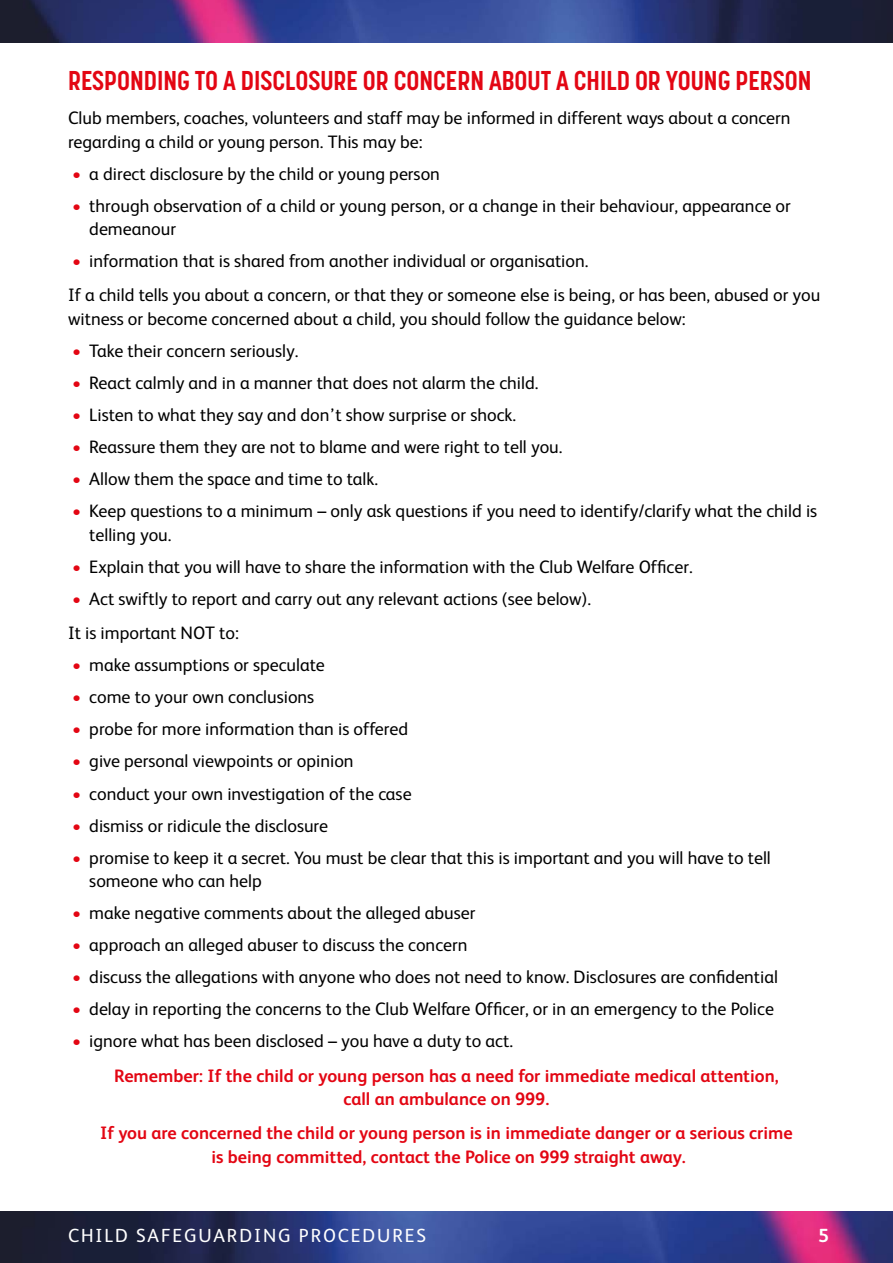
<style>
.page{position:relative;width:893px;height:1263px;background:#fff}
.page>*{position:absolute;margin:0;border:0;box-sizing:border-box;transform-origin:0 0}
.sub_section_head{font:700 27px "Korolev Condensed";color:#e30613}
.t1{font:19.05px "FS Albert";letter-spacing:.1em;color:#fff}
.t2{font:700 19.05px "FS Albert";color:#fff}
.safe-main{font:18px/23.5px "FS Albert";color:#000}
.safe-main-2{font:700 18px/23.5px "FS Albert";color:#e30613;text-align:center}
.s1{color:#e30613}
</style>
<div class="page">
<img style="left:0;top:1211px;width:893px;height:52px">
<img style="left:0;top:0;width:893px;height:43px">
<p class="sub_section_head" style="left:68px;top:64px;width:745px">RESPONDING TO A DISCLOSURE OR CONCERN ABOUT A CHILD OR YOUNG PERSON</p>
<p class="safe-main" style="left:68px;top:106px;width:724px">Club members, coaches, volunteers and staff may be informed in different ways about a concern regarding a child or young person. This may be:</p>
<p class="safe-main" style="left:72px;top:162px;width:369px"><span class="s1">•</span> a direct disclosure by the child or young person</p>
<p class="safe-main" style="left:89px;top:194px;width:703px;text-indent:-17px"><span class="s1">•</span> through observation of a child or young person, or a change in their behaviour, appearance or demeanour</p>
<p class="safe-main" style="left:72px;top:249px;width:518px"><span class="s1">•</span> information that is shared from another individual or organisation.</p>
<p class="safe-main" style="left:68px;top:284px;width:754px">If a child tells you about a concern, or that they or someone else is being, or has been, abused or you witness or become concerned about a child, you should follow the guidance below:</p>
<p class="safe-main" style="left:72px;top:339px;width:228px"><span class="s1">•</span> Take their concern seriously.</p>
<p class="safe-main" style="left:72px;top:371px;width:468px"><span class="s1">•</span> React calmly and in a manner that does not alarm the child.</p>
<p class="safe-main" style="left:72px;top:403px;width:445px"><span class="s1">•</span> Listen to what they say and don’t show surprise or shock.</p>
<p class="safe-main" style="left:72px;top:435px;width:492px"><span class="s1">•</span> Reassure them they are not to blame and were right to tell you.</p>
<p class="safe-main" style="left:72px;top:467px;width:307px"><span class="s1">•</span> Allow them the space and time to talk.</p>
<p class="safe-main" style="left:89px;top:499px;width:729px;text-indent:-17px"><span class="s1">•</span> Keep questions to a minimum – only ask questions if you need to identify/clarify what the child is telling you.</p>
<p class="safe-main" style="left:72px;top:555px;width:622px"><span class="s1">•</span> Explain that you will have to share the information with the Club Welfare Officer.</p>
<p class="safe-main" style="left:72px;top:587px;width:520px"><span class="s1">•</span> Act swiftly to report and carry out any relevant actions (see below).</p>
<p class="safe-main" style="left:68px;top:621px;width:173px">It is important NOT to:</p>
<p class="safe-main" style="left:72px;top:653px;width:254px"><span class="s1">•</span> make assumptions or speculate</p>
<p class="safe-main" style="left:72px;top:685px;width:244px"><span class="s1">•</span> come to your own conclusions</p>
<p class="safe-main" style="left:72px;top:717px;width:337px"><span class="s1">•</span> probe for more information than is offered</p>
<p class="safe-main" style="left:72px;top:749px;width:283px"><span class="s1">•</span> give personal viewpoints or opinion</p>
<p class="safe-main" style="left:72px;top:781px;width:341px"><span class="s1">•</span> conduct your own investigation of the case</p>
<p class="safe-main" style="left:72px;top:814px;width:257px"><span class="s1">•</span> dismiss or ridicule the disclosure</p>
<p class="safe-main" style="left:89px;top:846px;width:683px;text-indent:-17px"><span class="s1">•</span> promise to keep it a secret. You must be clear that this is important and you will have to tell someone who can help</p>
<p class="safe-main" style="left:72px;top:901px;width:405px"><span class="s1">•</span> make negative comments about the alleged abuser</p>
<p class="safe-main" style="left:72px;top:933px;width:397px"><span class="s1">•</span> approach an alleged abuser to discuss the concern</p>
<p class="safe-main" style="left:72px;top:965px;width:707px"><span class="s1">•</span> discuss the allegations with anyone who does not need to know. Disclosures are confidential</p>
<p class="safe-main" style="left:72px;top:997px;width:703px"><span class="s1">•</span> delay in reporting the concerns to the Club Welfare Officer, or in an emergency to the Police</p>
<p class="safe-main" style="left:72px;top:1029px;width:442px"><span class="s1">•</span> ignore what has been disclosed – you have a duty to act.</p>
<p class="safe-main-2" style="left:114px;top:1064px;width:666px">Remember: If the child or young person has a need for immediate medical attention, call an ambulance on 999.</p>
<p class="safe-main-2" style="left:100px;top:1121px;width:694px">If you are concerned the child or young person is in immediate danger or a serious crime is being committed, contact the Police on 999 straight away.</p>
<p class="t1" style="left:68px;top:1224px;width:360px">CHILD SAFEGUARDING PROCEDURES</p>
<p class="t2" style="left:818px;top:1224px;width:12px">5</p>
</div>
